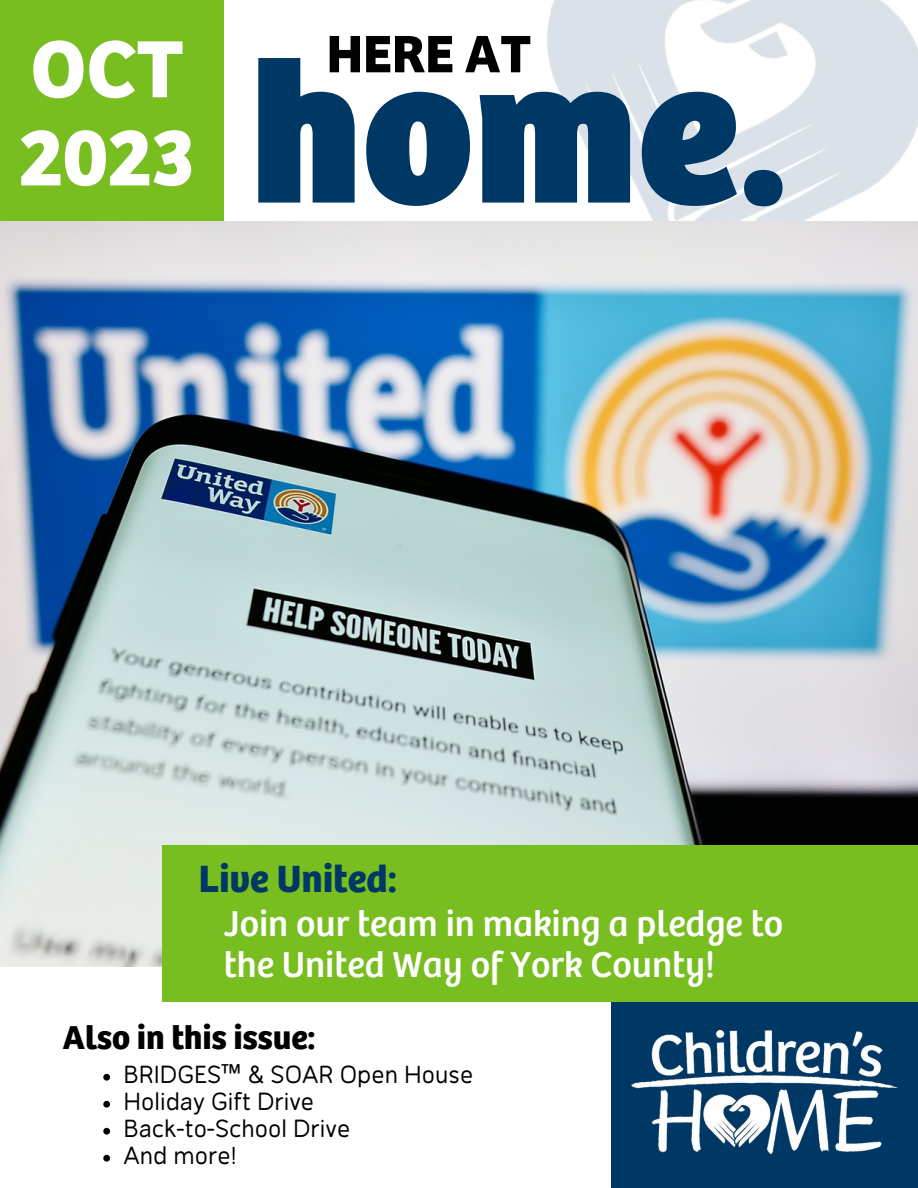
<style>
.page{position:relative;width:918px;height:1188px;background:#fff}
.page>*{position:absolute;margin:0;border:0;box-sizing:border-box;transform-origin:0 0}
.t1{font:800 207.9px "Bree";color:#003865}
.t2{font:700 84.15px "Bree";color:#fff}
.t3{font:700 54.6px "Bree";color:#000}
.t4{font:700 39.45px "Bree";color:#003865}
.t5{font:37.35px/40.5px "Bree";color:#fff}
.t6{font:700 34.35px "Bree";color:#000}
.t7{font:26.4px "Simvoni";color:#000}
.s1{font-family:"Noto Sans"}
</style>
<div class="page">
<img style="left:483px;top:0;width:435px;height:222px">
<div style="left:0;top:0;width:224px;height:226px;background:#78be20"></div>
<div style="left:611px;top:923px;width:307px;height:265px;background:#003865"></div>
<img style="left:0;top:222px;width:918px;height:745px">
<div style="left:162px;top:845px;width:756px;height:156px;background:#78be20"></div>
<img style="left:631px;top:1031px;width:267px;height:122px">
<svg style="left:103px;top:1074px;width:7px;height:7px"></svg>
<svg style="left:103px;top:1101px;width:7px;height:7px"></svg>
<svg style="left:103px;top:1128px;width:7px;height:7px"></svg>
<svg style="left:103px;top:1155px;width:7px;height:7px"></svg>
<p class="t2" style="left:30px;top:27px;width:155px">OCT</p>
<p class="t3" style="left:327px;top:26px;width:206px">HERE AT</p>
<p class="t2" style="left:19px;top:115px;width:178px">2023</p>
<p class="t1" style="left:251px;top:28px;width:539px">home.</p>
<p class="t4" style="left:199px;top:859px;width:200px">Live United:</p>
<p class="t5" style="left:224px;top:906px;width:561px">Join our team in making a pledge to the United Way of York County!</p>
<p class="t6" style="left:63px;top:1021px;width:254px">Also in this issue:</p>
<p class="t7" style="left:123px;top:1063px;width:351px">BRIDGES<span class="s1">™</span> &amp; SOAR Open House</p>
<p class="t7" style="left:123px;top:1090px;width:192px">Holiday Gift Drive</p>
<p class="t7" style="left:123px;top:1117px;width:228px">Back-to-School Drive</p>
<p class="t7" style="left:123px;top:1144px;width:115px">And more!</p>
</div>
